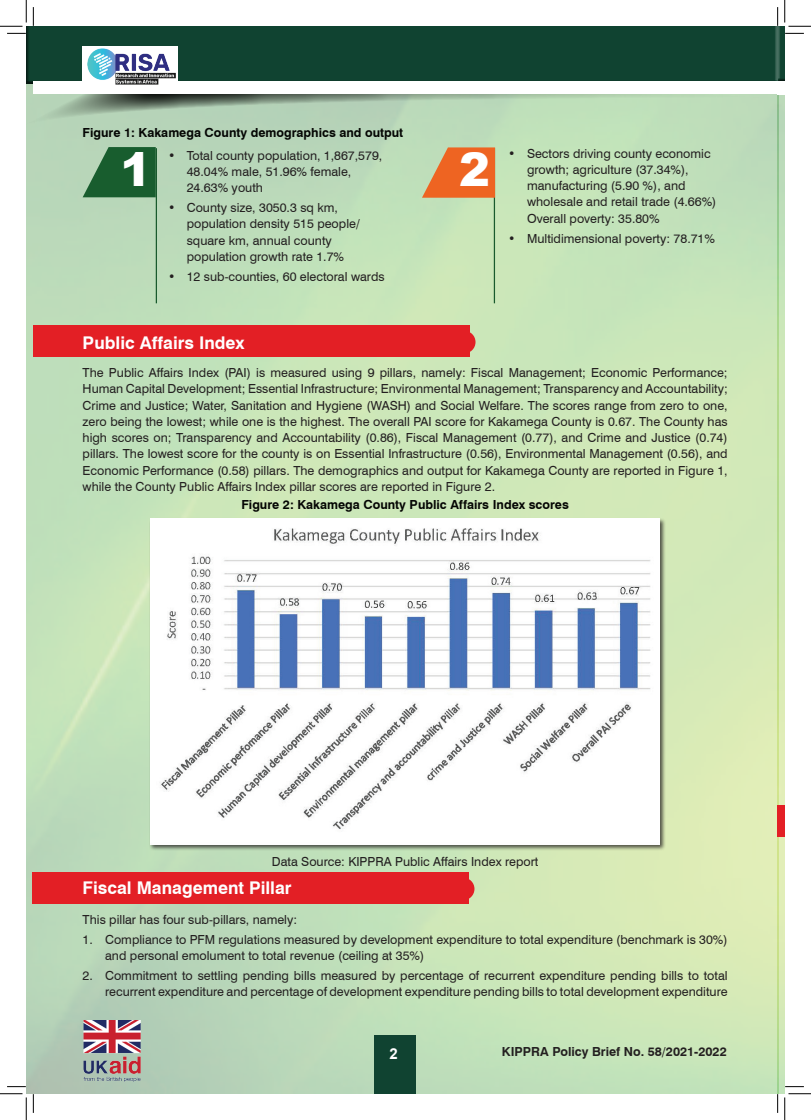
<style>
.page{position:relative;width:811px;height:1120px;background:#fff}
.page>*{position:absolute;margin:0;border:0;box-sizing:border-box;transform-origin:0 0}
.t1{font:900 46.25px "Arial";color:#fff}
.t2{font:700 17.5px "Swiss 721 BT";color:#fff}
.t3{font:700 15px "Arial";color:#fff}
.t4{font:12.5px/16.2px "Swiss 721 BT";color:#231f20}
.t5{font:700 12.5px "Swiss 721 BT";color:#040503}
.t6{font:700 12.5px "Swiss 721 BT";color:#231f20}
</style>
<div class="page">
<img style="left:26px;top:128px;width:759px;height:965px">
<svg style="left:778px;top:95px;width:7px;height:33px"></svg>
<div style="left:777px;top:26px;width:8px;height:58px;background:#231f20;opacity:.75"></div>
<div style="left:777px;top:82px;width:8px;height:10px;background:#fff"></div>
<svg style="left:26px;top:85px;width:752px;height:44px;background:#adc9ac"></svg>
<div style="left:26px;top:26px;width:752px;height:59px;background:#104331"></div>
<div style="left:33px;top:83px;width:744px;height:11px;background:#fff"></div>
<div style="left:33px;top:82px;width:744px;height:10px;background:#fff"></div>
<div style="left:374px;top:1034px;width:41px;height:59px;background:#104331"></div>
<img style="left:83px;top:1019px;width:58px;height:66px">
<div style="left:83px;top:46px;width:95px;height:41px;background:#fff"></div>
<img style="left:87px;top:48px;width:89px;height:37px">
<div style="left:33px;top:326px;width:436px;height:31px;background:#e31f25"></div>
<div style="left:453px;top:331px;width:22px;height:22px;background:#e31f25;border-radius:50%"></div>
<div style="left:32px;top:872px;width:436px;height:31px;background:#e31f25"></div>
<div style="left:452px;top:877px;width:22px;height:22px;background:#e31f25;border-radius:50%"></div>
<div style="left:777px;top:805px;width:8px;height:31px;background:#e31f25"></div>
<div style="left:777px;top:84px;width:8px;height:11px;background:#fff"></div>
<hr style="left:156px;top:148px;width:1px;height:155px;background:#195a2d">
<hr style="left:494px;top:148px;width:1px;height:155px;background:#195a2d">
<svg style="left:83px;top:147px;width:73px;height:50px;background:#347246"></svg>
<svg style="left:422px;top:147px;width:73px;height:51px;background:#e47b3e"></svg>
<div style="left:149px;top:517px;width:517px;height:333px;background:#231f20;opacity:.75"></div>
<img style="left:151px;top:518px;width:509px;height:326px">
<svg style="left:7px;top:33px;width:19px;height:1px"></svg>
<svg style="left:785px;top:33px;width:19px;height:1px"></svg>
<svg style="left:33px;top:7px;width:1px;height:19px"></svg>
<svg style="left:33px;top:1093px;width:1px;height:19px"></svg>
<svg style="left:777px;top:7px;width:1px;height:19px"></svg>
<svg style="left:777px;top:1093px;width:1px;height:19px"></svg>
<svg style="left:0;top:0;width:27px;height:27px"></svg>
<svg style="left:0;top:1093px;width:27px;height:26px"></svg>
<svg style="left:784px;top:0;width:27px;height:27px"></svg>
<svg style="left:784px;top:1093px;width:27px;height:26px"></svg>
<p class="t5" style="left:83px;top:125px;width:322px">Figure 1: Kakamega County demographics and output</p>
<p class="t4" style="left:187px;top:147px;width:197px;text-indent:-19px">• Total county population, 1,867,579,<br>48.04% male, 51.96% female,<br>24.63% youth</p>
<p class="t4" style="left:187px;top:199px;width:174px;text-indent:-19px">• County size, 3050.3 sq km, population density 515 people/ square km, annual county population growth rate 1.7%</p>
<p class="t4" style="left:168px;top:267px;width:218px">• 12 sub-counties, 60 electoral wards</p>
<h1 class="t1" style="left:120px;top:136px;width:32px">1</h1>
<h1 class="t1" style="left:459px;top:136px;width:32px">2</h1>
<p class="t4" style="left:527px;top:144px;width:191px;text-indent:-19px">• Sectors driving county economic growth; agriculture (37.34%), manufacturing (5.90 %), and wholesale and retail trade (4.66%)<br>Overall poverty: 35.80%</p>
<p class="t4" style="left:508px;top:229px;width:208px">• Multidimensional poverty: 78.71%</p>
<h2 class="t2" style="left:83px;top:332px;width:163px">Public Affairs Index</h2>
<p class="t4" style="left:83px;top:364px;width:646px;text-align:justify">The Public Affairs Index (PAI) is measured using 9 pillars, namely: Fiscal Management; Economic Performance; Human Capital Development; Essential Infrastructure; Environmental Management; Transparency and Accountability; Crime and Justice; Water, Sanitation and Hygiene (WASH) and Social Welfare. The scores range from zero to one, zero being the lowest; while one is the highest. The overall PAI score for Kakamega County is 0.67. The County has high scores on; Transparency and Accountability (0.86), Fiscal Management (0.77), and Crime and Justice (0.74) pillars. The lowest score for the county is on Essential Infrastructure (0.56), Environmental Management (0.56), and Economic Performance (0.58) pillars. The demographics and output for Kakamega County are reported in Figure 1, while the County Public Affairs Index pillar scores are reported in Figure 2.</p>
<p class="t5" style="left:241px;top:496px;width:329px">Figure 2: Kakamega County Public Affairs Index scores</p>
<p class="t4" style="left:272px;top:852px;width:268px">Data Source: KIPPRA Public Affairs Index report</p>
<h2 class="t2" style="left:83px;top:876px;width:210px">Fiscal Management Pillar</h2>
<p class="t4" style="left:83px;top:910px;width:216px">This pillar has four sub-pillars, namely:</p>
<p class="t4" style="left:105px;top:930px;width:624px;text-indent:-22px">1. Compliance to PFM regulations measured by development expenditure to total expenditure (benchmark is 30%) and personal emolument to total revenue (ceiling at 35%)</p>
<p class="t4" style="left:83px;top:966px;width:646px;text-align:right">2. Commitment to settling pending bills measured by percentage of recurrent expenditure pending bills to total recurrent expenditure and percentage of development expenditure pending bills to total development expenditure</p>
<p class="t3" style="left:389px;top:1043px;width:10px">2</p>
<p class="t6" style="left:502px;top:1043px;width:226px">KIPPRA Policy Brief No. 58/2021-2022</p>
</div>
